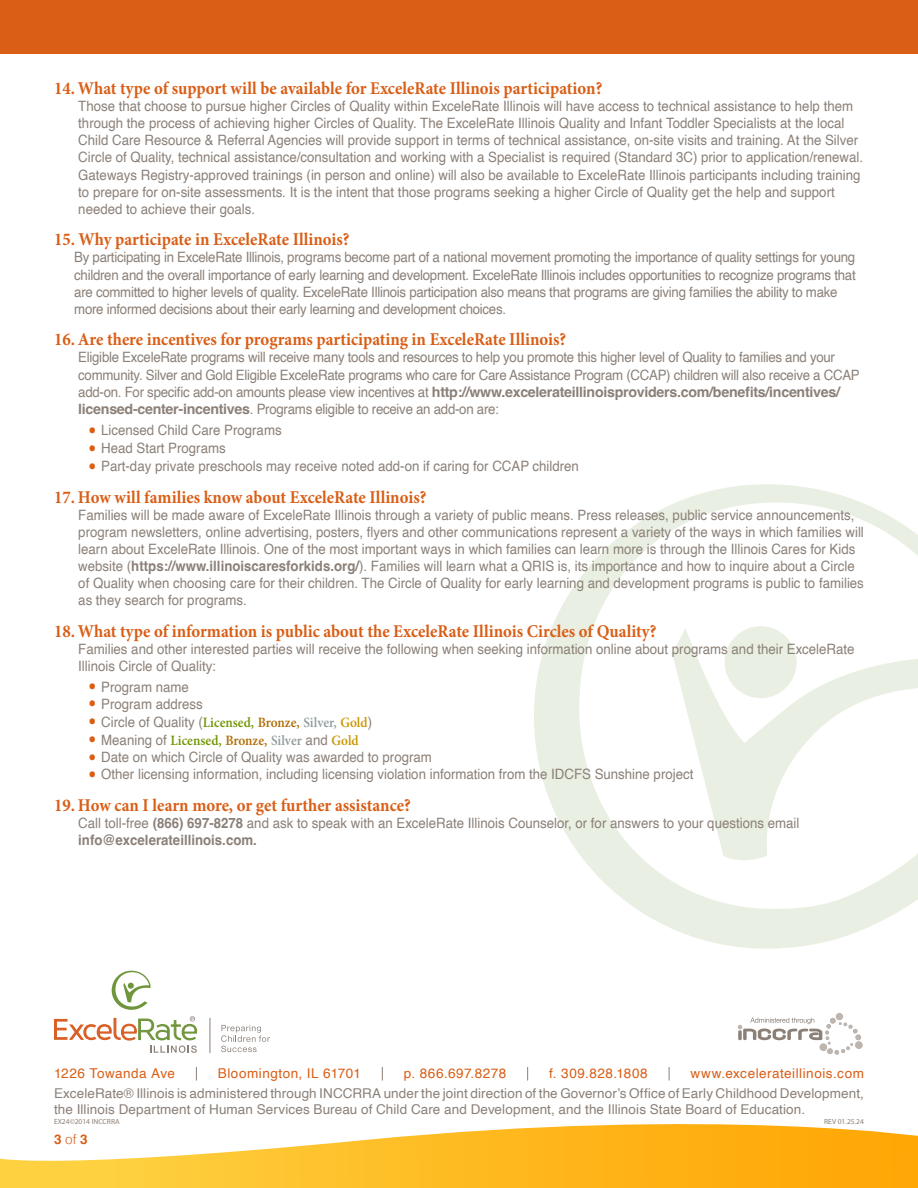
<style>
.page{position:relative;width:918px;height:1188px;background:#fff}
.page>*{position:absolute;margin:0;border:0;box-sizing:border-box;transform-origin:0 0}
.t1{font:700 18px "Minion Pro";color:#d95e16;scale:.93 1}
.t2{font:14.25px/17.1px "Helvetica";color:#8b8078;scale:.93 1}
.t3{font:14.25px/17.1px "Helvetica";letter-spacing:-.02em;color:#8b8078;scale:.93 1}
.t4{font:13.5px/16.2px "Helvetica";letter-spacing:.005em;color:#8b8078}
.t5{font:13.5px "Helvetica";letter-spacing:.035em;color:#d95e16}
.t6{font:700 13.5px "Helvetica";color:#d95e16}
.t7{font:7.5px "Myriad Pro";color:#8b8078}
.t8{font:7.35px "Myriad Pro";color:#8b8078}
.s1{font-weight:700}
.s2{font-size:27px;color:#d95e16}
.s3{font-family:"Minion Pro";font-weight:600;color:#719500}
.s4{font-family:"Minion Pro";font-weight:600;color:#af6d04}
.s5{font-family:"Minion Pro";font-weight:600;color:#919d9d}
.s6{font-family:"Minion Pro";font-weight:600;color:#c99700}
.s7{font-size:7.35px}
.s8{font-weight:300}
</style>
<div class="page">
<svg style="left:534px;top:484px;width:384px;height:465px"></svg>
<svg style="left:0;top:1124px;width:918px;height:64px"></svg>
<div style="left:0;top:0;width:918px;height:54px;background:#d95e16"></div>
<div style="left:836px;top:1013px;width:7px;height:7px;background:#bdb5af;border-radius:50%"></div>
<svg style="left:738px;top:1018px;width:125px;height:37px"></svg>
<svg style="left:196px;top:1067px;width:1px;height:14px"></svg>
<svg style="left:382px;top:1067px;width:1px;height:14px"></svg>
<svg style="left:527px;top:1067px;width:1px;height:14px"></svg>
<svg style="left:669px;top:1067px;width:1px;height:14px"></svg>
<svg style="left:221px;top:1025px;width:49px;height:27px"></svg>
<hr style="left:210px;top:1018px;width:1px;height:35px;background:#8b8078">
<svg style="left:112px;top:971px;width:39px;height:39px"></svg>
<svg style="left:54px;top:1016px;width:143px;height:37px"></svg>
<p class="t1" style="left:54px;top:76px;width:591px">14. What type of support will be available for ExceleRate Illinois participation?</p>
<p class="t2" style="left:78px;top:98px;width:845px">Those that choose to pursue higher Circles of Quality within ExceleRate Illinois will have access to technical assistance to help them through the process of achieving higher Circles of Quality. The ExceleRate Illinois Quality and Infant Toddler Specialists at the local Child Care Resource &amp; Referral Agencies will provide support in terms of technical assistance, on-site visits and training. At the Silver Circle of Quality, technical assistance/consultation and working with a Specialist is required (Standard 3C) prior to application/renewal.<br>Gateways Registry-approved trainings (in person and online) will also be available to ExceleRate Illinois participants including training to prepare for on-site assessments. It is the intent that those programs seeking a higher Circle of Quality get the help and support needed to achieve their goals.</p>
<p class="t1" style="left:54px;top:227px;width:319px">15. Why participate in ExceleRate Illinois?</p>
<p class="t3" style="left:74px;top:249px;width:842px">By participating in ExceleRate Illinois, programs become part of a national movement promoting the importance of quality settings for young children and the overall importance of early learning and development. ExceleRate Illinois includes opportunities to recognize programs that are committed to higher levels of quality. ExceleRate Illinois participation also means that programs are giving families the ability to make more informed decisions about their early learning and development choices.</p>
<p class="t1" style="left:54px;top:327px;width:552px">16. Are there incentives for programs participating in ExceleRate Illinois?</p>
<p class="t3" style="left:78px;top:349px;width:842px">Eligible ExceleRate programs will receive many tools and resources to help you promote this higher level of Quality to families and your community. Silver and Gold Eligible ExceleRate programs who care for Care Assistance Program (CCAP) children will also receive a CCAP add-on. For specific add-on amounts please view incentives at <span class="s1">http://www.excelerateillinoisproviders.com/benefits/incentives/ licensed-center-incentives</span>. Programs eligible to receive an add-on are:</p>
<p class="t2" style="left:88px;top:422px;width:210px"><span class="s2">•</span> Licensed Child Care Programs</p>
<p class="t2" style="left:88px;top:440px;width:150px"><span class="s2">•</span> Head Start Programs</p>
<p class="t2" style="left:88px;top:458px;width:530px"><span class="s2">•</span> Part-day private preschools may receive noted add-on if caring for CCAP children</p>
<p class="t1" style="left:54px;top:484px;width:402px">17. How will families know about ExceleRate Illinois?</p>
<p class="t2" style="left:78px;top:507px;width:846px">Families will be made aware of ExceleRate Illinois through a variety of public means. Press releases, public service announcements, program newsletters, online advertising, posters, flyers and other communications represent a variety of the ways in which families will learn about ExceleRate Illinois. One of the most important ways in which families can learn more is through the Illinois Cares for Kids website (<span class="s1">https://www.illinoiscaresforkids.org/</span>). Families will learn what a QRIS is, its importance and how to inquire about a Circle of Quality when choosing care for their children. The Circle of Quality for early learning and development programs is public to families as they search for programs.</p>
<p class="t1" style="left:54px;top:619px;width:649px">18. What type of information is public about the ExceleRate Illinois Circles of Quality?</p>
<p class="t2" style="left:78px;top:641px;width:836px">Families and other interested parties will receive the following when seeking information online about programs and their ExceleRate<br>Illinois Circle of Quality:</p>
<p class="t2" style="left:88px;top:679px;width:110px"><span class="s2">•</span> Program name</p>
<p class="t2" style="left:88px;top:696px;width:125px"><span class="s2">•</span> Program address</p>
<p class="t2" style="left:88px;top:714px;width:307px"><span class="s2">•</span> Circle of Quality (<span class="s3">Licensed,</span> <span class="s4">Bronze,</span> <span class="s5">Silver,</span> <span class="s6">Gold</span>)</p>
<p class="t2" style="left:88px;top:732px;width:293px"><span class="s2">•</span> Meaning of <span class="s3">Licensed,</span> <span class="s4">Bronze,</span> <span class="s5">Silver</span> and <span class="s6">Gold</span></p>
<p class="t2" style="left:88px;top:749px;width:372px"><span class="s2">•</span> Date on which Circle of Quality was awarded to program</p>
<p class="t2" style="left:88px;top:766px;width:653px"><span class="s2">•</span> Other licensing information, including licensing violation information from the IDCFS Sunshine project</p>
<p class="t1" style="left:54px;top:792px;width:385px">19. How can I learn more, or get further assistance?</p>
<p class="t2" style="left:78px;top:815px;width:777px">Call toll-free <span class="s1">(866) 697-8278</span> and ask to speak with an ExceleRate Illinois Counselor, or for answers to your questions email <span class="s1">info@excelerateillinois.com.</span></p>
<p class="t5" style="left:54px;top:1062px;width:123px">1226 Towanda Ave</p>
<p class="t5" style="left:218px;top:1062px;width:145px">Bloomington, IL 61701</p>
<p class="t5" style="left:404px;top:1062px;width:104px">p. 866.697.8278</p>
<p class="t5" style="left:549px;top:1062px;width:100px">f. 309.828.1808</p>
<p class="t5" style="left:690px;top:1062px;width:175px">www.excelerateillinois.com</p>
<p class="t4" style="left:54px;top:1085px;width:812px">ExceleRate® Illinois is administered through INCCRRA under the joint direction of the Governor’s Office of Early Childhood Development, the Illinois Department of Human Services Bureau of Child Care and Development, and the Illinois State Board of Education.</p>
<p class="t7" style="left:54px;top:1117px;width:67px">EX24©2014 <span class="s7">INCCRRA</span></p>
<p class="t8" style="left:824px;top:1117px;width:41px">REV 01.25.24</p>
<p class="t6" style="left:54px;top:1131px;width:35px">3<span class="s8">of</span>3</p>
</div>
